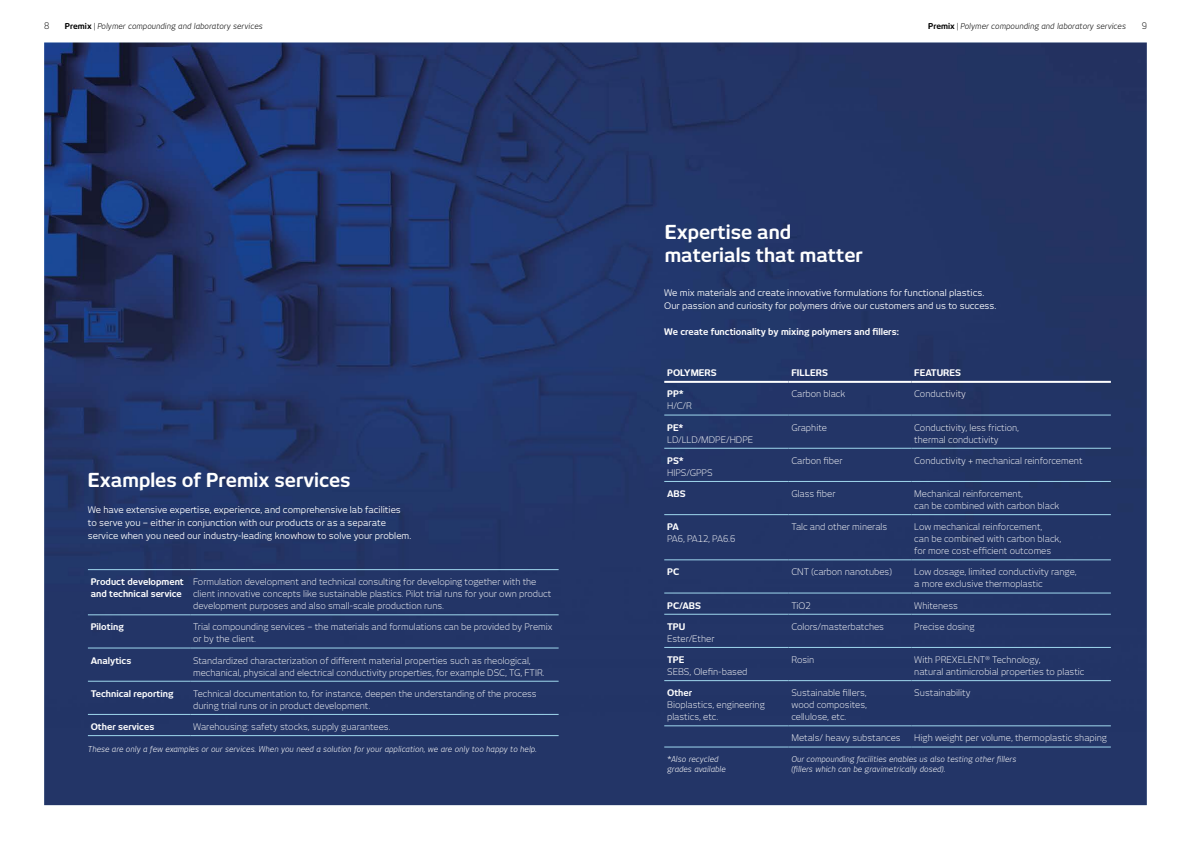
<style>
.page{position:relative;width:1191px;height:842px;background:#fff}
.page>*{position:absolute;margin:0;border:0;box-sizing:border-box;transform-origin:0 0}
.t1{font:700 19px/23px "New June";color:#fff}
.t2{font:300 9px/12px "New June";color:#fff}
.t3{font:9px/13px "New June";color:#fff}
.t4{font:700 9px/12px "New June";color:#fff}
.t5{font:300 9px "New June";color:#000}
.t6{font:italic 8px/10px "New June";color:#fff}
.t7{font:italic 8px "New June";color:#000}
.s1{font-weight:700;font-style:normal}
.s2{font-weight:300;font-style:normal}
</style>
<div class="page">
<img style="left:44px;top:43px;width:1102px;height:762px">
<hr style="left:664px;top:415px;width:124px;height:1px;background:#a0d8ee">
<hr style="left:788px;top:415px;width:123px;height:1px;background:#a0d8ee">
<hr style="left:911px;top:415px;width:199px;height:1px;background:#a0d8ee">
<hr style="left:664px;top:448px;width:124px;height:1px;background:#a0d8ee">
<hr style="left:788px;top:448px;width:123px;height:1px;background:#a0d8ee">
<hr style="left:911px;top:448px;width:199px;height:1px;background:#a0d8ee">
<hr style="left:664px;top:481px;width:124px;height:1px;background:#a0d8ee">
<hr style="left:788px;top:481px;width:123px;height:1px;background:#a0d8ee">
<hr style="left:911px;top:481px;width:199px;height:1px;background:#a0d8ee">
<hr style="left:664px;top:514px;width:124px;height:1px;background:#a0d8ee">
<hr style="left:788px;top:514px;width:123px;height:1px;background:#a0d8ee">
<hr style="left:911px;top:514px;width:199px;height:1px;background:#a0d8ee">
<hr style="left:664px;top:559px;width:124px;height:1px;background:#a0d8ee">
<hr style="left:788px;top:559px;width:123px;height:1px;background:#a0d8ee">
<hr style="left:911px;top:559px;width:199px;height:1px;background:#a0d8ee">
<hr style="left:664px;top:592px;width:124px;height:1px;background:#a0d8ee">
<hr style="left:788px;top:592px;width:123px;height:1px;background:#a0d8ee">
<hr style="left:911px;top:592px;width:199px;height:1px;background:#a0d8ee">
<hr style="left:664px;top:614px;width:124px;height:1px;background:#a0d8ee">
<hr style="left:788px;top:614px;width:123px;height:1px;background:#a0d8ee">
<hr style="left:911px;top:614px;width:199px;height:1px;background:#a0d8ee">
<hr style="left:664px;top:647px;width:124px;height:1px;background:#a0d8ee">
<hr style="left:788px;top:647px;width:123px;height:1px;background:#a0d8ee">
<hr style="left:911px;top:647px;width:199px;height:1px;background:#a0d8ee">
<hr style="left:664px;top:680px;width:124px;height:1px;background:#a0d8ee">
<hr style="left:788px;top:680px;width:123px;height:1px;background:#a0d8ee">
<hr style="left:911px;top:680px;width:199px;height:1px;background:#a0d8ee">
<hr style="left:664px;top:725px;width:124px;height:1px;background:#a0d8ee">
<hr style="left:788px;top:725px;width:123px;height:1px;background:#a0d8ee">
<hr style="left:911px;top:725px;width:199px;height:1px;background:#a0d8ee">
<hr style="left:664px;top:746px;width:124px;height:1px;background:#a0d8ee">
<hr style="left:788px;top:746px;width:123px;height:1px;background:#a0d8ee">
<hr style="left:911px;top:746px;width:199px;height:1px;background:#a0d8ee">
<hr style="left:664px;top:381px;width:124px;height:2px;background:#fff">
<hr style="left:788px;top:381px;width:123px;height:2px;background:#fff">
<hr style="left:911px;top:381px;width:199px;height:2px;background:#fff">
<hr style="left:88px;top:569px;width:102px;height:1px;background:#a0d8ee">
<hr style="left:190px;top:569px;width:368px;height:1px;background:#a0d8ee">
<hr style="left:88px;top:614px;width:102px;height:1px;background:#a0d8ee">
<hr style="left:190px;top:614px;width:368px;height:1px;background:#a0d8ee">
<hr style="left:88px;top:647px;width:102px;height:1px;background:#a0d8ee">
<hr style="left:190px;top:647px;width:368px;height:1px;background:#a0d8ee">
<hr style="left:88px;top:681px;width:102px;height:1px;background:#a0d8ee">
<hr style="left:190px;top:681px;width:368px;height:1px;background:#a0d8ee">
<hr style="left:88px;top:714px;width:102px;height:1px;background:#a0d8ee">
<hr style="left:190px;top:714px;width:368px;height:1px;background:#a0d8ee">
<hr style="left:88px;top:735px;width:102px;height:1px;background:#a0d8ee">
<hr style="left:190px;top:735px;width:368px;height:1px;background:#a0d8ee">
<p class="t5" style="left:44px;top:20px;width:7px">8</p>
<p class="t7" style="left:65px;top:21px;width:199px"><span class="s1">Premix</span> <span class="s2">|</span> Polymer compounding and laboratory services</p>
<p class="t7" style="left:928px;top:21px;width:199px"><span class="s1">Premix</span> <span class="s2">|</span> Polymer compounding and laboratory services</p>
<p class="t5" style="left:1141px;top:20px;width:7px">9</p>
<h1 class="t1" style="left:664px;top:221px;width:199px">Expertise and materials that matter</h1>
<p class="t3" style="left:664px;top:286px;width:334px">We mix materials and create innovative formulations for functional plastics.<br>Our passion and curiosity for polymers drive our customers and us to success.</p>
<p class="t4" style="left:664px;top:325px;width:236px">We create functionality by mixing polymers and fillers:</p>
<p class="t4" style="left:667px;top:367px;width:51px">POLYMERS</p>
<p class="t4" style="left:791px;top:367px;width:38px">FILLERS</p>
<p class="t4" style="left:914px;top:367px;width:48px">FEATURES</p>
<p class="t4" style="left:667px;top:388px;width:18px">PP*</p>
<p class="t2" style="left:667px;top:400px;width:26px">H/C/R</p>
<p class="t2" style="left:791px;top:388px;width:55px">Carbon black</p>
<p class="t2" style="left:914px;top:388px;width:53px">Conductivity</p>
<h1 class="t1" style="left:88px;top:468px;width:264px">Examples of Premix services</h1>
<p class="t3" style="left:88px;top:503px;width:325px">We have extensive expertise, experience, and comprehensive lab facilities to serve you – either in conjunction with our products or as a separate service when you need our industry-leading knowhow to solve your problem.</p>
<p class="t4" style="left:91px;top:576px;width:95px">Product development and technical service</p>
<p class="t2" style="left:193px;top:576px;width:360px">Formulation development and technical consulting for developing together with the client innovative concepts like sustainable plastics. Pilot trial runs for your own product development purposes and also small-scale production runs.</p>
<p class="t4" style="left:91px;top:621px;width:35px">Piloting</p>
<p class="t2" style="left:193px;top:621px;width:361px">Trial compounding services – the materials and formulations can be provided by Premix or by the client.</p>
<p class="t4" style="left:91px;top:654px;width:42px">Analytics</p>
<p class="t2" style="left:193px;top:654px;width:353px">Standardized characterization of different material properties such as rheological, mechanical, physical and electrical conductivity properties, for example DSC, TG, FTIR.</p>
<p class="t4" style="left:91px;top:687px;width:84px">Technical reporting</p>
<p class="t2" style="left:193px;top:687px;width:345px">Technical documentation to, for instance, deepen the understanding of the process during trial runs or in product development.</p>
<p class="t4" style="left:91px;top:720px;width:65px">Other services</p>
<p class="t2" style="left:193px;top:720px;width:199px">Warehousing: safety stocks, supply guarantees.</p>
<p class="t6" style="left:88px;top:744px;width:450px">These are only a few examples or our services. When you need a solution for your application, we are only too happy to help.</p>
<p class="t4" style="left:667px;top:421px;width:18px">PE*</p>
<p class="t2" style="left:667px;top:433px;width:88px">LD/LLD/MDPE/HDPE</p>
<p class="t4" style="left:667px;top:454px;width:18px">PS*</p>
<p class="t2" style="left:667px;top:466px;width:47px">HIPS/GPPS</p>
<p class="t2" style="left:791px;top:421px;width:37px">Graphite</p>
<p class="t2" style="left:914px;top:421px;width:106px">Conductivity, less friction, thermal conductivity</p>
<p class="t2" style="left:791px;top:454px;width:53px">Carbon fiber</p>
<p class="t2" style="left:914px;top:454px;width:170px">Conductivity + mechanical reinforcement</p>
<p class="t4" style="left:667px;top:488px;width:20px">ABS</p>
<p class="t2" style="left:791px;top:488px;width:46px">Glass fiber</p>
<p class="t2" style="left:914px;top:488px;width:147px">Mechanical reinforcement,<br>can be combined with carbon black</p>
<p class="t4" style="left:667px;top:521px;width:13px">PA</p>
<p class="t2" style="left:667px;top:533px;width:70px">PA6, PA12, PA6.6</p>
<p class="t2" style="left:791px;top:521px;width:97px">Talc and other minerals</p>
<p class="t2" style="left:914px;top:521px;width:148px">Low mechanical reinforcement,<br>can be combined with carbon black, for more cost-efficient outcomes</p>
<p class="t4" style="left:667px;top:566px;width:14px">PC</p>
<p class="t2" style="left:791px;top:566px;width:102px">CNT (carbon nanotubes)</p>
<p class="t2" style="left:914px;top:566px;width:164px">Low dosage, limited conductivity range, a more exclusive thermoplastic</p>
<p class="t4" style="left:667px;top:599px;width:35px">PC/ABS</p>
<p class="t2" style="left:791px;top:599px;width:21px">TiO2</p>
<p class="t2" style="left:914px;top:599px;width:45px">Whiteness</p>
<p class="t4" style="left:667px;top:620px;width:20px">TPU</p>
<p class="t2" style="left:667px;top:632px;width:49px">Ester/Ether</p>
<p class="t2" style="left:791px;top:620px;width:94px">Colors/masterbatches</p>
<p class="t2" style="left:914px;top:620px;width:62px">Precise dosing</p>
<p class="t4" style="left:667px;top:653px;width:19px">TPE</p>
<p class="t2" style="left:667px;top:665px;width:82px">SEBS, Olefin-based</p>
<p class="t4" style="left:667px;top:687px;width:27px">Other</p>
<p class="t2" style="left:667px;top:699px;width:99px">Bioplastics, engineering plastics, etc.</p>
<p class="t2" style="left:791px;top:653px;width:25px">Rosin</p>
<p class="t2" style="left:914px;top:653px;width:172px">With PREXELENT<sup>®</sup> Technology,<br>natural antimicrobial properties to plastic</p>
<p class="t2" style="left:791px;top:687px;width:77px;text-align:justify">Sustainable fillers, wood composites, cellulose, etc.</p>
<p class="t2" style="left:914px;top:687px;width:58px">Sustainability</p>
<p class="t2" style="left:791px;top:732px;width:111px">Metals/ heavy substances</p>
<p class="t2" style="left:914px;top:732px;width:194px">High weight per volume, thermoplastic shaping</p>
<p class="t6" style="left:667px;top:754px;width:60px">*Also recycled grades available</p>
<p class="t6" style="left:791px;top:754px;width:226px">Our compounding facilities enables us also testing other fillers (fillers which can be gravimetrically dosed).</p>
</div>
